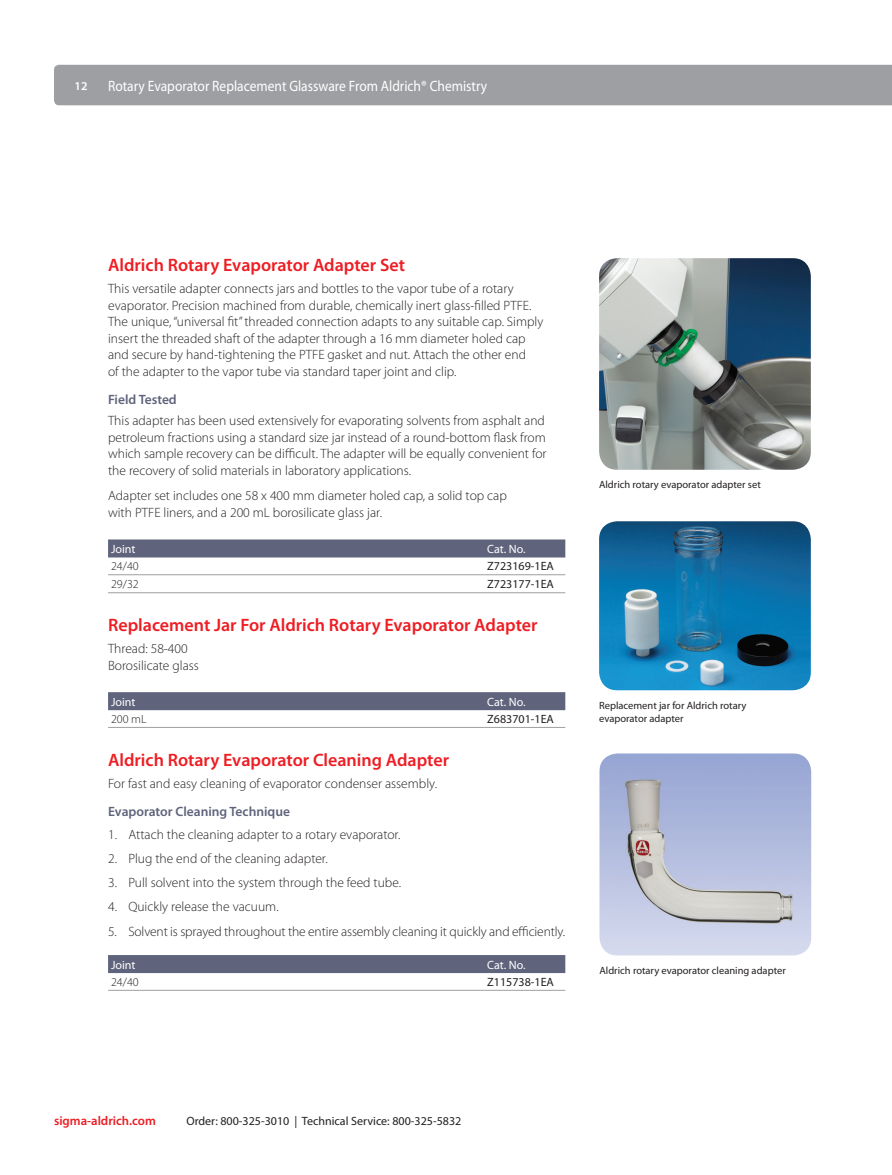
<style>
.page{position:relative;width:892px;height:1175px;background:#fff}
.page>*{position:absolute;margin:0;border:0;box-sizing:border-box;transform-origin:0 0}
.Inside_Tertiary_Head{font:600 18px "Myriad Pro";color:#ee1d23}
.t1{font:15px "Myriad Pro";color:#fff;scale:.9 1}
.Body_Text_-_Brochure{font:300 13.5px/16.5px "Myriad Pro";color:#231f20}
.Numbered_List_Level{font:300 13.5px "Myriad Pro";color:#231f20}
.Paragraph_Subhead_2{font:600 13.5px "Myriad Pro";color:#5f637b}
.t2{font:600 12.75px "Myriad Pro";color:#ee1d23}
.Table_Cat_No{font:12px "Myriad Pro";color:#231f20}
.Table_Header{font:12px "Myriad Pro";color:#fff}
.Table_Styles_Text{font:300 12px "Myriad Pro";color:#231f20}
.t3{font:600 12px "Myriad Pro";color:#fff}
.Caption_Header_-_Bro{font:10.5px/13.5px "Myriad Pro";color:#231f20}
</style>
<div class="page">
<div style="left:54px;top:65px;width:837px;height:40px;background:#9d9fa2"></div>
<div style="left:108px;top:539px;width:457px;height:18px;background:#5f637b"></div>
<hr style="left:484px;top:574px;width:81px;height:1px;background:#9d9fa2">
<hr style="left:484px;top:592px;width:81px;height:1px;background:#9d9fa2">
<hr style="left:108px;top:574px;width:376px;height:1px;background:#9d9fa2">
<hr style="left:108px;top:592px;width:376px;height:1px;background:#9d9fa2">
<div style="left:108px;top:692px;width:457px;height:18px;background:#5f637b"></div>
<hr style="left:484px;top:727px;width:81px;height:1px;background:#9d9fa2">
<hr style="left:108px;top:727px;width:376px;height:1px;background:#9d9fa2">
<div style="left:108px;top:955px;width:457px;height:18px;background:#5f637b"></div>
<hr style="left:484px;top:990px;width:81px;height:1px;background:#9d9fa2">
<hr style="left:108px;top:990px;width:376px;height:1px;background:#9d9fa2">
<img style="left:599px;top:258px;width:211px;height:212px">
<img style="left:599px;top:521px;width:211px;height:169px">
<img style="left:599px;top:753px;width:211px;height:202px">
<p class="t3" style="left:75px;top:78px;width:14px">12</p>
<p class="t1" style="left:108px;top:76px;width:422px">Rotary Evaporator Replacement Glassware From Aldrich® Chemistry</p>
<p class="Inside_Tertiary_Head" style="left:108px;top:254px;width:298px">Aldrich Rotary Evaporator Adapter Set</p>
<p class="Body_Text_-_Brochure" style="left:108px;top:280px;width:436px">This versatile adapter connects jars and bottles to the vapor tube of a rotary evaporator. Precision machined from durable, chemically inert glass-filled PTFE.<br>The unique, “universal fit” threaded connection adapts to any suitable cap. Simply insert the threaded shaft of the adapter through a 16 mm diameter holed cap and secure by hand-tightening the PTFE gasket and nut. Attach the other end<br>of the adapter to the vapor tube via standard taper joint and clip.</p>
<p class="Paragraph_Subhead_2" style="left:108px;top:390px;width:70px">Field Tested</p>
<p class="Body_Text_-_Brochure" style="left:108px;top:412px;width:440px;text-align:justify">This adapter has been used extensively for evaporating solvents from asphalt and petroleum fractions using a standard size jar instead of a round-bottom flask from which sample recovery can be difficult. The adapter will be equally convenient for the recovery of solid materials in laboratory applications.</p>
<p class="Body_Text_-_Brochure" style="left:108px;top:487px;width:400px">Adapter set includes one 58 x 400 mm diameter holed cap, a solid top cap with PTFE liners, and a 200 mL borosilicate glass jar.</p>
<p class="Table_Header" style="left:111px;top:541px;width:26px">Joint</p>
<p class="Table_Header" style="left:487px;top:541px;width:40px">Cat. No.</p>
<p class="Table_Styles_Text" style="left:111px;top:559px;width:29px">24/40</p>
<p class="Table_Cat_No" style="left:487px;top:559px;width:68px">Z723169-1EA</p>
<p class="Table_Styles_Text" style="left:111px;top:577px;width:29px">29/32</p>
<p class="Table_Cat_No" style="left:487px;top:577px;width:68px">Z723177-1EA</p>
<p class="Inside_Tertiary_Head" style="left:108px;top:614px;width:431px">Replacement Jar For Aldrich Rotary Evaporator Adapter</p>
<p class="Body_Text_-_Brochure" style="left:108px;top:640px;width:92px">Thread: 58-400<br>Borosilicate glass</p>
<p class="Table_Header" style="left:111px;top:694px;width:26px">Joint</p>
<p class="Table_Header" style="left:487px;top:694px;width:40px">Cat. No.</p>
<p class="Table_Styles_Text" style="left:111px;top:711px;width:37px">200 mL</p>
<p class="Table_Cat_No" style="left:487px;top:711px;width:68px">Z683701-1EA</p>
<p class="Inside_Tertiary_Head" style="left:108px;top:748px;width:342px">Aldrich Rotary Evaporator Cleaning Adapter</p>
<p class="Body_Text_-_Brochure" style="left:108px;top:775px;width:330px">For fast and easy cleaning of evaporator condenser assembly.</p>
<p class="Paragraph_Subhead_2" style="left:108px;top:802px;width:183px">Evaporator Cleaning Technique</p>
<p class="Numbered_List_Level" style="left:108px;top:826px;width:293px">1. Attach the cleaning adapter to a rotary evaporator.</p>
<p class="Numbered_List_Level" style="left:108px;top:850px;width:221px">2. Plug the end of the cleaning adapter.</p>
<p class="Numbered_List_Level" style="left:108px;top:874px;width:294px">3. Pull solvent into the system through the feed tube.</p>
<p class="Numbered_List_Level" style="left:108px;top:898px;width:172px">4. Quickly release the vacuum.</p>
<p class="Numbered_List_Level" style="left:108px;top:923px;width:458px">5. Solvent is sprayed throughout the entire assembly cleaning it quickly and efficiently.</p>
<p class="Table_Header" style="left:111px;top:957px;width:26px">Joint</p>
<p class="Table_Header" style="left:487px;top:957px;width:40px">Cat. No.</p>
<p class="Table_Styles_Text" style="left:111px;top:974px;width:29px">24/40</p>
<p class="Table_Cat_No" style="left:487px;top:974px;width:68px">Z115738-1EA</p>
<p class="Caption_Header_-_Bro" style="left:598px;top:478px;width:163px">Aldrich rotary evaporator adapter set</p>
<p class="Caption_Header_-_Bro" style="left:598px;top:698px;width:149px">Replacement jar for Aldrich rotary evaporator adapter</p>
<p class="Caption_Header_-_Bro" style="left:599px;top:964px;width:188px">Aldrich rotary evaporator cleaning adapter</p>
<p class="t2" style="left:54px;top:1112px;width:103px">sigma-aldrich.com</p>
<p class="Table_Cat_No" style="left:186px;top:1113px;width:276px">Order: 800-325-3010 | Technical Service: 800-325-5832</p>
</div>
